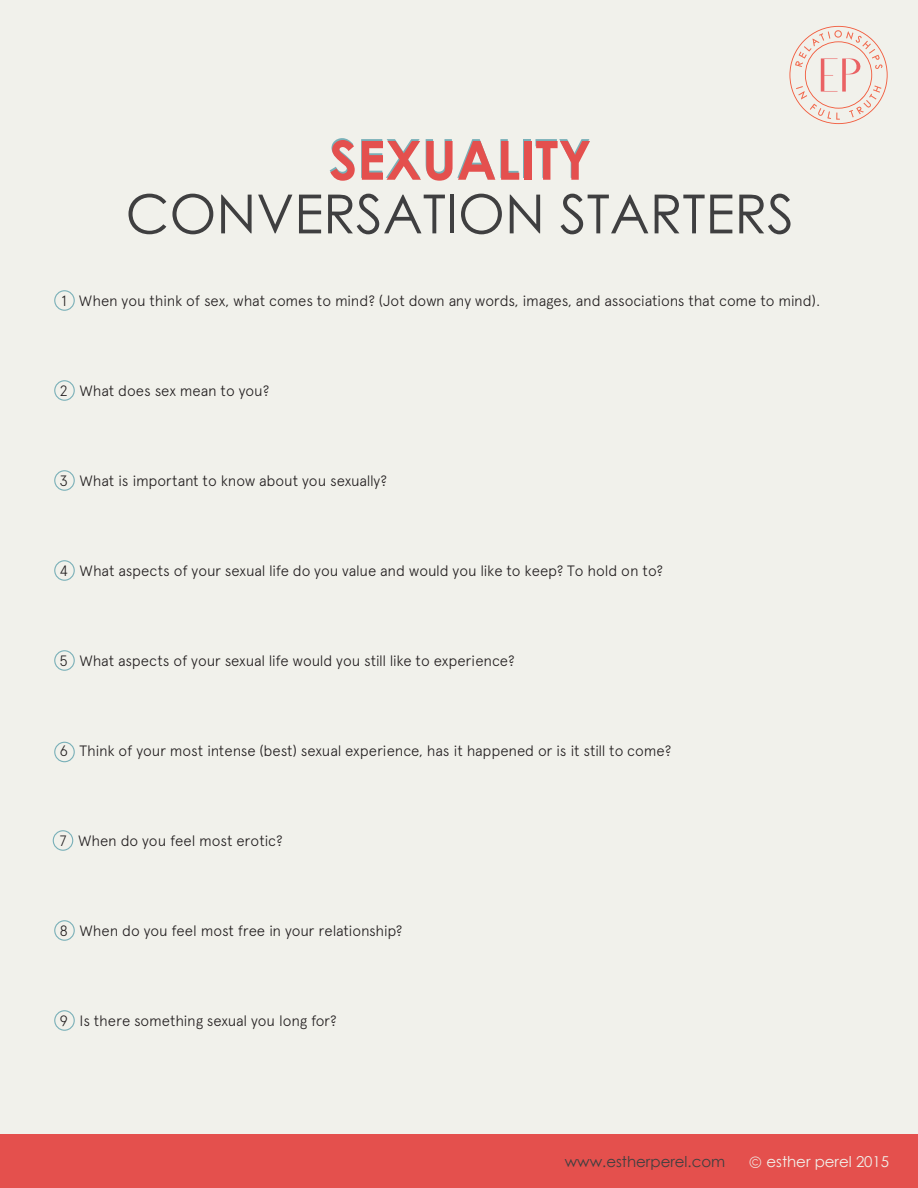
<style>
.page{position:relative;width:918px;height:1188px;background:#f1f1eb}
.page>*{position:absolute;margin:0;border:0;box-sizing:border-box;transform-origin:0 0}
.t1{font:54px "Century Gothic Std";color:#3f3f40}
.t2{font:700 54px "Century Gothic Std";color:#e4504e}
.t3{font:300 15px "Apercu";letter-spacing:-.01em;color:#231f20}
.t4{font:15px "Century Gothic";color:#3f3f40}
.t5{font:15px "Century Gothic";color:#f1f1eb}
.s1{font-family:"Caviar Dreams";font-size:19.5px}
</style>
<div class="page">
<div style="left:0;top:1134px;width:918px;height:54px;background:#e4504d"></div>
<div style="left:54px;top:290px;width:21px;height:21px;border:1px solid #79b0b8;border-radius:50%"></div>
<div style="left:54px;top:380px;width:21px;height:21px;border:1px solid #79b0b8;border-radius:50%"></div>
<div style="left:54px;top:470px;width:21px;height:21px;border:1px solid #79b0b8;border-radius:50%"></div>
<div style="left:54px;top:560px;width:21px;height:21px;border:1px solid #79b0b8;border-radius:50%"></div>
<div style="left:54px;top:650px;width:21px;height:21px;border:1px solid #79b0b8;border-radius:50%"></div>
<div style="left:54px;top:742px;width:21px;height:20px;border:1px solid #79b0b8;border-radius:50%"></div>
<div style="left:53px;top:830px;width:20px;height:21px;border:1px solid #79b0b8;border-radius:50%"></div>
<div style="left:54px;top:920px;width:21px;height:21px;border:1px solid #79b0b8;border-radius:50%"></div>
<div style="left:54px;top:1010px;width:21px;height:21px;border:1px solid #79b0b8;border-radius:50%"></div>
<svg style="left:789px;top:26px;width:99px;height:98px"></svg>
<p class="t2" style="left:329px;top:126px;width:264px">SEXUALITY</p>
<p class="t1" style="left:126px;top:181px;width:670px">CONVERSATION STARTERS</p>
<p class="t3" style="left:62px;top:292px;width:760px">1 When you think of sex, what comes to mind? (Jot down any words, images, and associations that come to mind).</p>
<p class="t3" style="left:60px;top:382px;width:211px">2 What does sex mean to you?</p>
<p class="t3" style="left:60px;top:472px;width:329px">3 What is important to know about you sexually?</p>
<p class="t3" style="left:60px;top:562px;width:605px">4 What aspects of your sexual life do you value and would you like to keep? To hold on to?</p>
<p class="t3" style="left:60px;top:652px;width:457px">5 What aspects of your sexual life would you still like to experience?</p>
<p class="t3" style="left:60px;top:742px;width:613px">6 Think of your most intense (best) sexual experience, has it happened or is it still to come?</p>
<p class="t3" style="left:60px;top:832px;width:225px">7 When do you feel most erotic?</p>
<p class="t3" style="left:60px;top:922px;width:344px">8 When do you feel most free in your relationship?</p>
<p class="t3" style="left:60px;top:1012px;width:279px">9 Is there something sexual you long for?</p>
<p class="t4" style="left:565px;top:1152px;width:162px">www.estherperel.com</p>
<p class="t5" style="left:749px;top:1152px;width:142px"><span class="s1">©</span> esther perel 2015</p>
</div>
